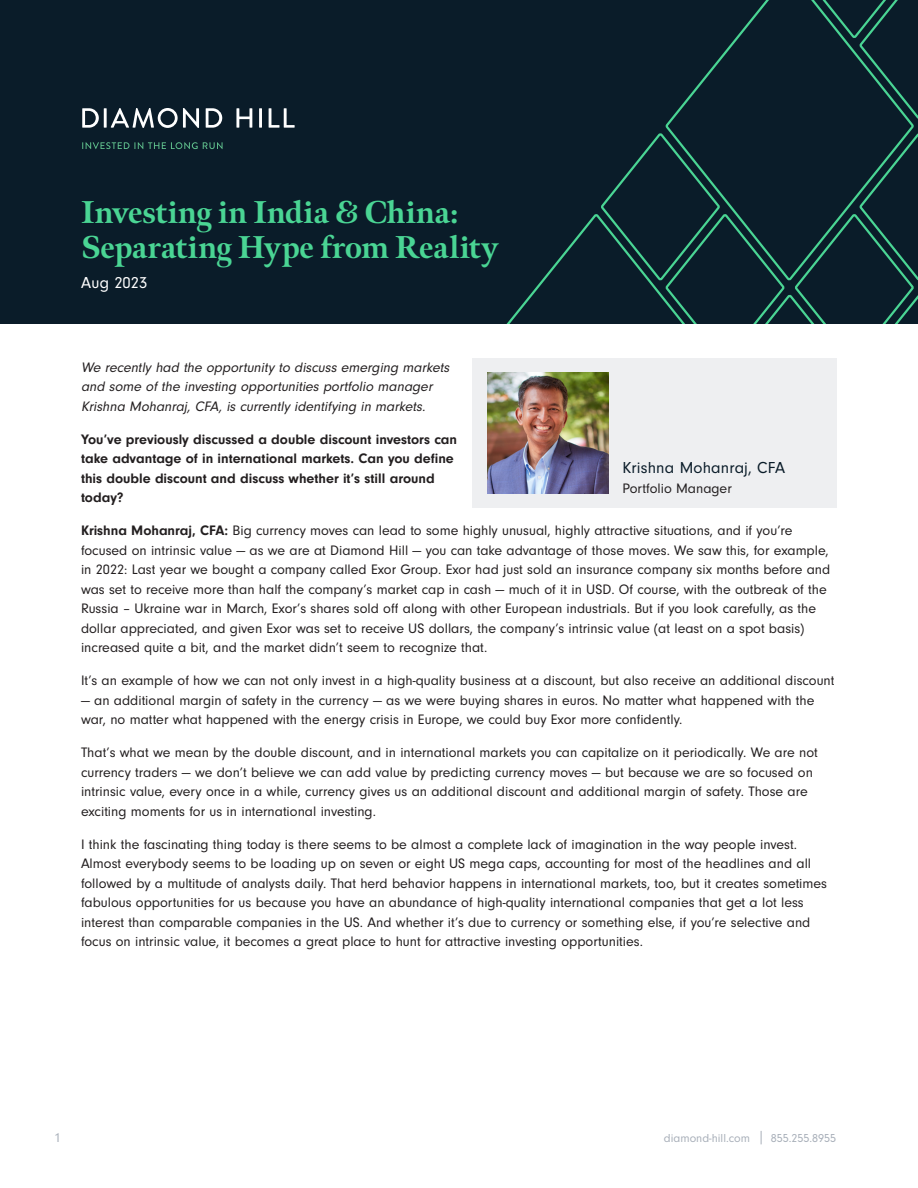
<style>
.page{position:relative;width:918px;height:1188px;background:#fff}
.page>*{position:absolute;margin:0;border:0;box-sizing:border-box;transform-origin:0 0}
.Page_title{font:800 31.5px/34.5px "Meno Display";letter-spacing:-.005em;color:#4ad594}
.Subhead{font:16.5px "Neuzeit Gro";letter-spacing:.01em;color:#0a1c29}
.Subhead-2{font:16.5px "Neuzeit Gro";letter-spacing:.005em;color:#fff}
.Body_copy{font:14.25px/19.5px "Neuzeit Gro";color:#231f20}
.Body_copy-2{font:700 14.25px/19.5px "Neuzeit Gro";color:#231f20}
.Body_copy-3{font:italic 14.25px/19.5px "Neuzeit Gro";color:#231f20}
.t1{font:13.5px "Neuzeit Gro";color:#a8afb9}
.t2{font:12px "Neuzeit Gro";color:#a8afb9}
.s1{font-weight:700}
</style>
<div class="page">
<svg style="left:761px;top:1131px;width:1px;height:13px"></svg>
<div style="left:0;top:0;width:918px;height:324px;background:#0a1c29"></div>
<svg style="left:506px;top:0;width:412px;height:324px"></svg>
<svg style="left:82px;top:108px;width:17px;height:20px"></svg>
<hr style="left:104px;top:108px;width:3px;height:20px;background:#fff">
<svg style="left:111px;top:108px;width:88px;height:20px"></svg>
<svg style="left:206px;top:108px;width:16px;height:20px"></svg>
<svg style="left:236px;top:108px;width:16px;height:20px"></svg>
<hr style="left:259px;top:108px;width:3px;height:20px;background:#fff">
<svg style="left:269px;top:108px;width:26px;height:20px"></svg>
<svg style="left:82px;top:142px;width:141px;height:7px"></svg>
<div style="left:472px;top:359px;width:365px;height:149px;background:#eeeff1"></div>
<img style="left:487px;top:372px;width:122px;height:122px">
<p class="Page_title" style="left:81px;top:196px;width:419px">Investing in India &amp; China:<br>Separating Hype from Reality</p>
<p class="Subhead-2" style="left:81px;top:274px;width:68px">Aug 2023</p>
<p class="Body_copy-3" style="left:81px;top:357px;width:373px">We recently had the opportunity to discuss emerging markets and some of the investing opportunities portfolio manager<br>Krishna Mohanraj, CFA, is currently identifying in markets.</p>
<p class="Body_copy-2" style="left:81px;top:429px;width:378px">You’ve previously discussed a double discount investors can take advantage of in international markets. Can you define this double discount and discuss whether it’s still around today?</p>
<p class="Body_copy" style="left:81px;top:521px;width:751px"><span class="s1">Krishna Mohanraj, CFA:</span> Big currency moves can lead to some highly unusual, highly attractive situations, and if you’re focused on intrinsic value — as we are at Diamond Hill — you can take advantage of those moves. We saw this, for example, in 2022: Last year we bought a company called Exor Group. Exor had just sold an insurance company six months before and was set to receive more than half the company’s market cap in cash — much of it in USD. Of course, with the outbreak of the Russia – Ukraine war in March, Exor’s shares sold off along with other European industrials. But if you look carefully, as the dollar appreciated, and given Exor was set to receive US dollars, the company’s intrinsic value (at least on a spot basis) increased quite a bit, and the market didn’t seem to recognize that.</p>
<p class="Body_copy" style="left:81px;top:671px;width:755px">It’s an example of how we can not only invest in a high-quality business at a discount, but also receive an additional discount</p>
<p class="Body_copy" style="left:81px;top:690px;width:735px">— an additional margin of safety in the currency — as we were buying shares in euros. No matter what happened with the war, no matter what happened with the energy crisis in Europe, we could buy Exor more confidently.</p>
<p class="Body_copy" style="left:81px;top:743px;width:738px">That’s what we mean by the double discount, and in international markets you can capitalize on it periodically. We are not currency traders — we don’t believe we can add value by predicting currency moves — but because we are so focused on intrinsic value, every once in a while, currency gives us an additional discount and additional margin of safety. Those are exciting moments for us in international investing.</p>
<p class="Body_copy" style="left:81px;top:834px;width:748px">I think the fascinating thing today is there seems to be almost a complete lack of imagination in the way people invest.<br>Almost everybody seems to be loading up on seven or eight US mega caps, accounting for most of the headlines and all followed by a multitude of analysts daily. That herd behavior happens in international markets, too, but it creates sometimes fabulous opportunities for us because you have an abundance of high-quality international companies that get a lot less interest than comparable companies in the US. And whether it’s due to currency or something else, if you’re selective and focus on intrinsic value, it becomes a great place to hunt for attractive investing opportunities.</p>
<p class="Subhead" style="left:622px;top:459px;width:164px">Krishna Mohanraj, CFA</p>
<p class="Body_copy" style="left:622px;top:478px;width:111px">Portfolio Manager</p>
<p class="t1" style="left:54px;top:1130px;width:8px">1</p>
<p class="t2" style="left:664px;top:1131px;width:88px">diamond-hill.com</p>
<p class="t2" style="left:771px;top:1131px;width:67px">855.255.8955</p>
</div>
